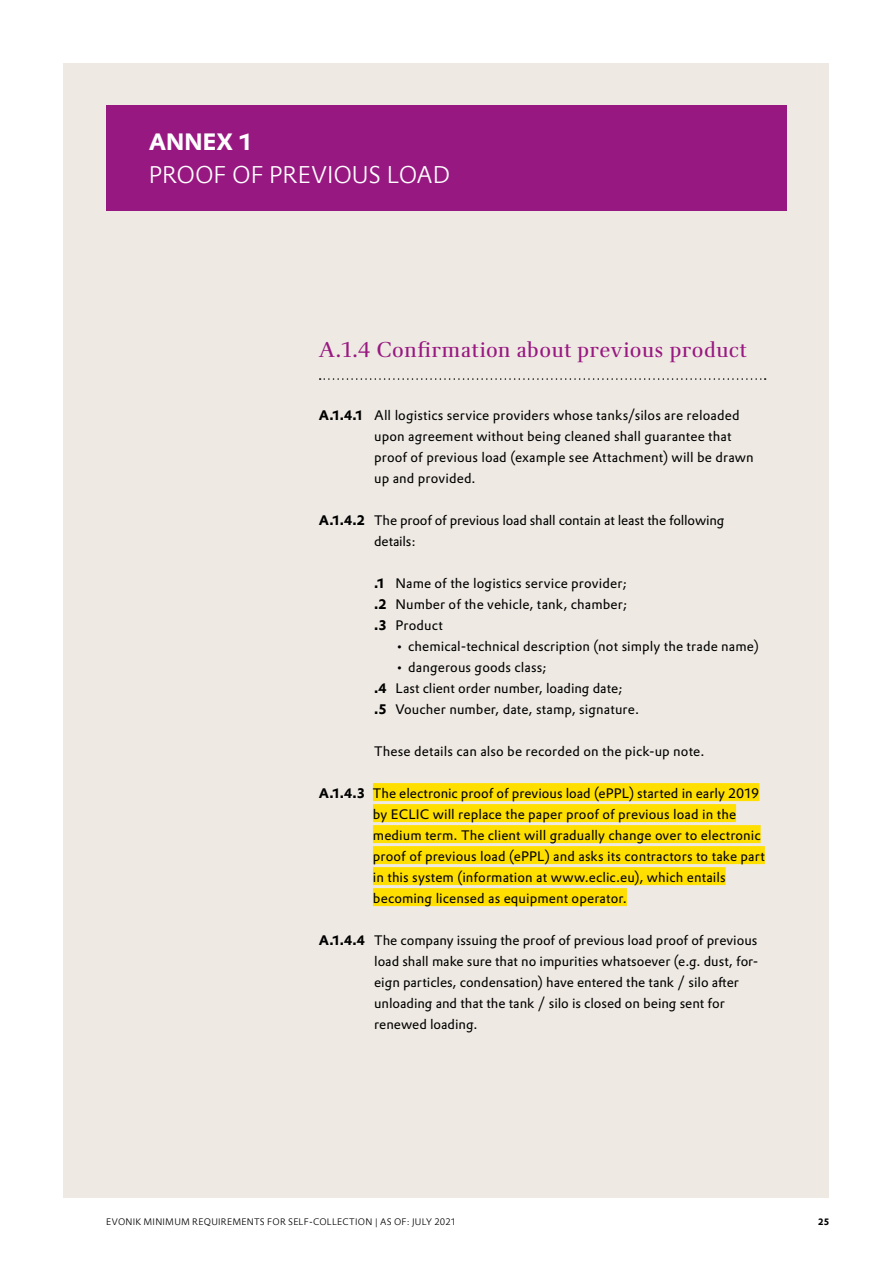
<style>
.page{position:relative;width:893px;height:1263px;background:#fff}
.page>*{position:absolute;margin:0;border:0;box-sizing:border-box;transform-origin:0 0}
.t1{font:300 23.1px "Evonik Prokyon";letter-spacing:-.005em;color:#fff}
.t2{font:700 23.1px "Evonik Prokyon";letter-spacing:.005em;color:#fff}
.t3{font:21px "Evonik Antares";color:#981881}
.t4{font:13.5px/21px "Evonik Prokyon";letter-spacing:.01em;color:#000}
.t5{font:300 9px "Evonik Prokyon";letter-spacing:.03em;color:#000}
.t6{font:700 9px "Evonik Prokyon";color:#000}
.s1{font-weight:700}
</style>
<div class="page">
<div style="left:64px;top:63px;width:765px;height:1134px;background:#eeeae3"></div>
<svg style="left:320px;top:378px;width:446px;height:2px"></svg>
<div style="left:373px;top:783px;width:386px;height:18px;background:#ffdf00"></div>
<div style="left:373px;top:804px;width:363px;height:18px;background:#ffdf00"></div>
<div style="left:373px;top:825px;width:388px;height:18px;background:#ffdf00"></div>
<div style="left:373px;top:846px;width:392px;height:18px;background:#ffdf00"></div>
<div style="left:373px;top:867px;width:353px;height:18px;background:#ffdf00"></div>
<div style="left:373px;top:888px;width:254px;height:18px;background:#ffdf00"></div>
<div style="left:106px;top:105px;width:681px;height:105px;background:#981881"></div>
<h1 class="t2" style="left:149px;top:123px;width:106px">ANNEX 1</h1>
<h1 class="t1" style="left:149px;top:157px;width:303px">PROOF OF PREVIOUS LOAD</h1>
<h2 class="t3" style="left:319px;top:333px;width:430px">A.1.4 Confirmation about previous product</h2>
<p class="t4" style="left:374px;top:404px;width:381px;text-indent:-55px"><span class="s1">A.1.4.1</span> All logistics service providers whose tanks/silos are reloaded upon agreement without being cleaned shall guarantee that proof of previous load (example see Attachment) will be drawn up and provided.</p>
<p class="t4" style="left:374px;top:509px;width:352px;text-indent:-55px"><span class="s1">A.1.4.2</span> The proof of previous load shall contain at least the following details:</p>
<p class="t4" style="left:374px;top:572px;width:255px;text-align:justify"><span class="s1">.1</span> Name of the logistics service provider; <span class="s1">.2</span> Number of the vehicle, tank, chamber; <span class="s1">.3</span> Product</p>
<p class="t4" style="left:395px;top:635px;width:365px">• chemical-technical description (not simply the trade name)</p>
<p class="t4" style="left:374px;top:656px;width:266px;text-indent:21px">• dangerous goods class;<br><span class="s1">.4</span> Last client order number, loading date;<br><span class="s1">.5</span> Voucher number, date, stamp, signature.</p>
<p class="t4" style="left:374px;top:740px;width:332px">These details can also be recorded on the pick-up note.</p>
<p class="t4" style="left:373px;top:782px;width:393px;text-indent:-54px"><span class="s1">A.1.4.3</span> The electronic proof of previous load (ePPL) started in early 2019 by ECLIC will replace the paper proof of previous load in the medium term. The client will gradually change over to electronic proof of previous load (ePPL) and asks its contractors to take part in this system (information at www.eclic.eu), which entails becoming licensed as equipment operator.</p>
<p class="t4" style="left:374px;top:929px;width:386px;text-indent:-55px"><span class="s1">A.1.4.4</span> The company issuing the proof of previous load proof of previous load shall make sure that no impurities whatsoever (e.g. dust, for&shy;eign particles, condensation) have entered the tank / silo after unloading and that the tank / silo is closed on being sent for renewed loading.</p>
<p class="t5" style="left:106px;top:1214px;width:352px">EVONIK MINIMUM REQUIREMENTS FOR SELF-COLLECTION | AS OF: JULY 2021</p>
<p class="t6" style="left:818px;top:1214px;width:13px">25</p>
</div>
